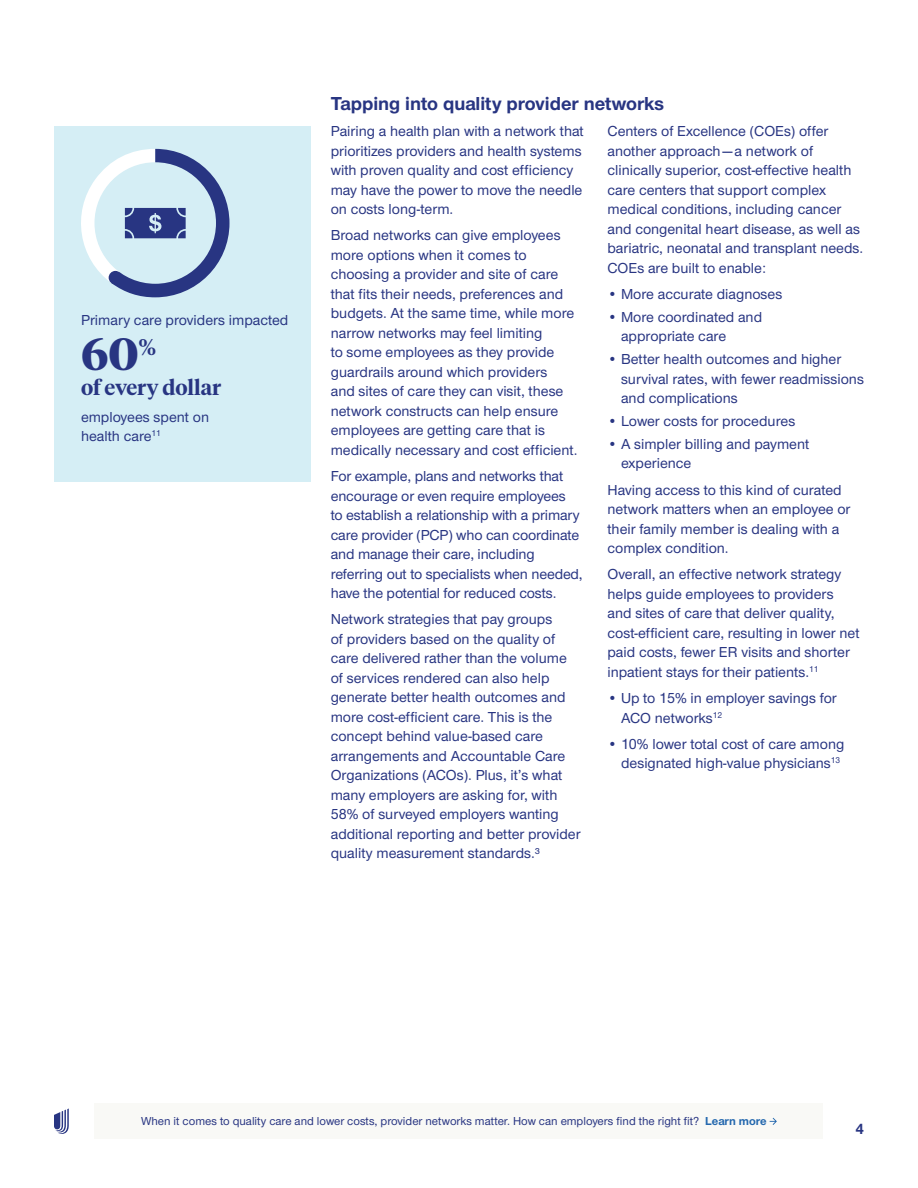
<style>
.page{position:relative;width:918px;height:1188px;background:#fff}
.page>*{position:absolute;margin:0;border:0;box-sizing:border-box;transform-origin:0 0}
.t1{font:700 45px "UHC Serif Headline";color:#283582}
.t2{font:600 21px "UHC Serif Headline";color:#283582}
.t3{font:700 19.5px "UHC Sans";color:#283582}
.t4{font:500 15px/19.5px "UHC Sans";color:#283582}
.t5{font:700 15px "UHC Sans";color:#283582}
.t6{font:500 12px "UHC Sans";color:#283582}
.s1{font-weight:700;color:#2468ae}
</style>
<div class="page">
<svg style="left:54px;top:1108px;width:15px;height:26px"></svg>
<div style="left:54px;top:126px;width:256px;height:356px;background:#d5eef5"></div>
<svg style="left:81px;top:149px;width:148px;height:148px"></svg>
<div style="left:94px;top:1103px;width:730px;height:35px;background:#f9f9f6"></div>
<svg style="left:770px;top:1118px;width:7px;height:7px"></svg>
<p class="t4" style="left:81px;top:310px;width:209px">Primary care providers impacted</p>
<h1 class="t1" style="left:81px;top:323px;width:77px">60<sup>%</sup></h1>
<h2 class="t2" style="left:81px;top:373px;width:142px">of every dollar</h2>
<p class="t4" style="left:81px;top:406px;width:130px">employees spent on health care<sup>11</sup></p>
<h3 class="t3" style="left:331px;top:90px;width:335px">Tapping into quality provider networks</h3>
<p class="t4" style="left:331px;top:121px;width:255px">Pairing a health plan with a network that prioritizes providers and health systems with proven quality and cost efficiency may have the power to move the needle on costs long-term.</p>
<p class="t4" style="left:331px;top:225px;width:248px">Broad networks can give employees more options when it comes to choosing a provider and site of care that fits their needs, preferences and budgets. At the same time, while more narrow networks may feel limiting<br>to some employees as they provide guardrails around which providers<br>and sites of care they can visit, these network constructs can help ensure employees are getting care that is medically necessary and cost efficient.</p>
<p class="t4" style="left:331px;top:466px;width:253px">For example, plans and networks that encourage or even require employees<br>to establish a relationship with a primary care provider (PCP) who can coordinate and manage their care, including referring out to specialists when needed, have the potential for reduced costs.</p>
<p class="t4" style="left:331px;top:609px;width:251px">Network strategies that pay groups<br>of providers based on the quality of care delivered rather than the volume of services rendered can also help generate better health outcomes and more cost-efficient care. This is the concept behind value-based care arrangements and Accountable Care Organizations (ACOs). Plus, it’s what many employers are asking for, with 58% of surveyed employers wanting additional reporting and better provider quality measurement standards.³</p>
<p class="t4" style="left:608px;top:121px;width:257px">Centers of Excellence (COEs) offer another approach—a network of clinically superior, cost-effective health care centers that support complex medical conditions, including cancer and congenital heart disease, as well as bariatric, neonatal and transplant needs.<br>COEs are built to enable:</p>
<p class="t4" style="left:608px;top:283px;width:176px">• More accurate diagnoses</p>
<p class="t4" style="left:621px;top:306px;width:143px;text-indent:-14px">• More coordinated and appropriate care</p>
<p class="t4" style="left:621px;top:349px;width:245px;text-indent:-13px">• Better health outcomes and higher survival rates, with fewer readmissions and complications</p>
<p class="t4" style="left:608px;top:411px;width:189px">• Lower costs for procedures</p>
<p class="t4" style="left:621px;top:433px;width:190px;text-indent:-13px">• A simpler billing and payment experience</p>
<p class="t4" style="left:608px;top:479px;width:244px">Having access to this kind of curated network matters when an employee or their family member is dealing with a complex condition.</p>
<p class="t4" style="left:608px;top:564px;width:254px">Overall, an effective network strategy helps guide employees to providers and sites of care that deliver quality, cost-efficient care, resulting in lower net paid costs, fewer ER visits and shorter inpatient stays for their patients.<sup>11</sup></p>
<p class="t4" style="left:621px;top:688px;width:217px;text-indent:-14px">• Up to 15% in employer savings for<br>ACO networks<sup>12</sup></p>
<p class="t4" style="left:608px;top:733px;width:238px;text-align:right">• 10% lower total cost of care among designated high-value physicians<sup>13</sup></p>
<p class="t6" style="left:141px;top:1113px;width:627px">When it comes to quality care and lower costs, provider networks matter. How can employers find the right fit? <span class="s1">Learn more</span></p>
<p class="t5" style="left:855px;top:1119px;width:10px">4</p>
</div>
